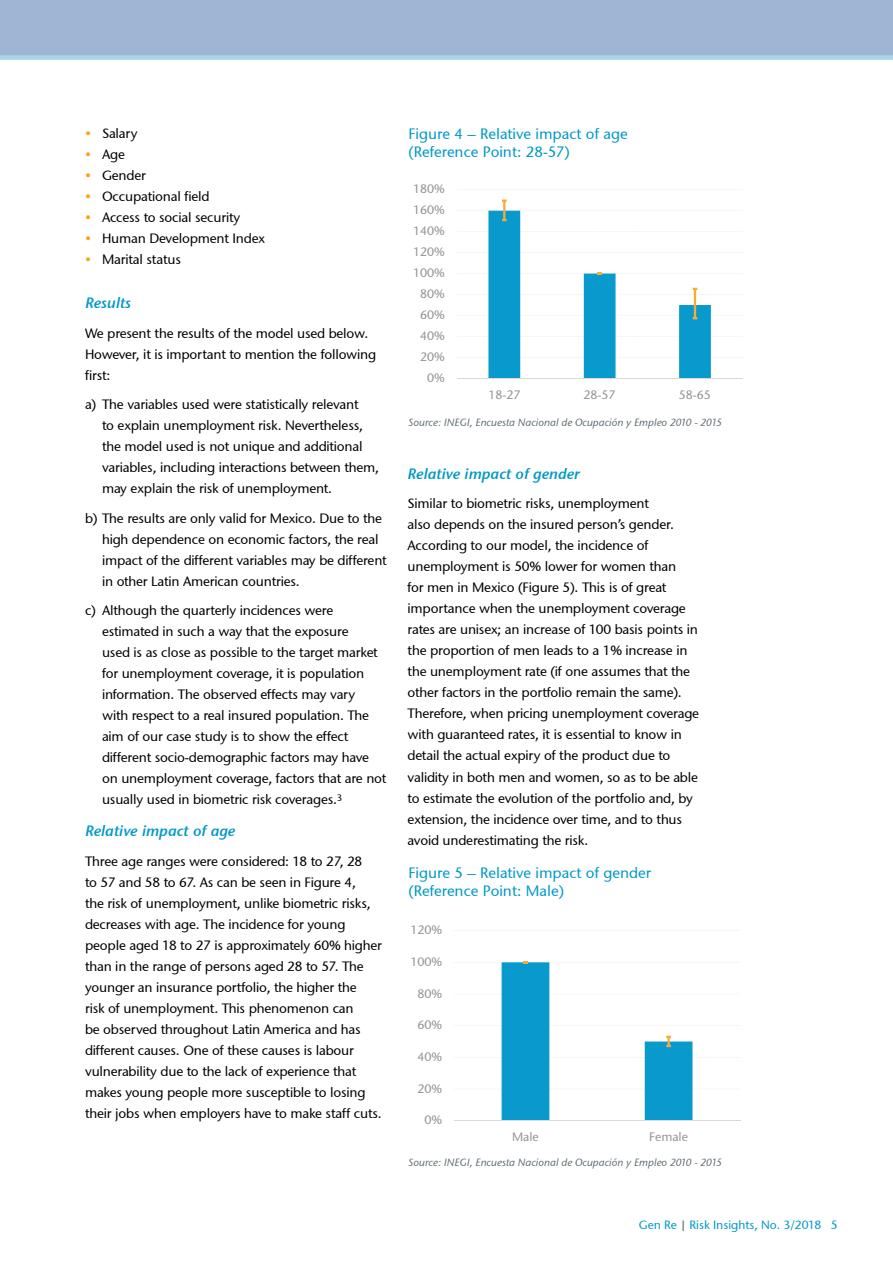
<style>
.page{position:relative;width:893px;height:1263px;background:#fff}
.page>*{position:absolute;margin:0;border:0;box-sizing:border-box;transform-origin:0 0}
.t1{font:15px/18px "Stone Sans GC Re";color:#0099c7}
.t2{font:italic 600 15px "Stone Sans GC Re";color:#0099c7}
.t3{font:13.5px/21px "Stone Sans GC Re";letter-spacing:-.015em;color:#000}
.t4{font:12.3px "Stone Sans GC Re";color:#929597}
.t5{font:12px "Stone Sans GC Re";color:#0099c7}
.t6{font:italic 10.5px "Stone Sans GC Re";color:#5d6970}
.s1{color:#faa21b}
.s2{color:#5d6970}
</style>
<div class="page">
<div style="left:0;top:0;width:893px;height:55px;background:#9eb6d3"></div>
<div style="left:0;top:55px;width:893px;height:5px;background:#a5d6e9"></div>
<svg style="left:488px;top:200px;width:223px;height:178px"></svg>
<hr style="left:457px;top:378px;width:286px;height:1px;background:#d9d9d8">
<svg style="left:455px;top:930px;width:284px;height:159px"></svg>
<svg style="left:502px;top:961px;width:190px;height:159px"></svg>
<hr style="left:454px;top:1120px;width:286px;height:1px;background:#d9d9d8">
<p class="t3" style="left:85px;top:122px;width:54px"><span class="s1">•</span> Salary</p>
<p class="t3" style="left:85px;top:143px;width:41px"><span class="s1">•</span> Age</p>
<p class="t3" style="left:85px;top:164px;width:62px"><span class="s1">•</span> Gender</p>
<p class="t3" style="left:85px;top:185px;width:126px"><span class="s1">•</span> Occupational field</p>
<p class="t3" style="left:85px;top:206px;width:157px"><span class="s1">•</span> Access to social security</p>
<p class="t3" style="left:85px;top:227px;width:182px"><span class="s1">•</span> Human Development Index</p>
<p class="t3" style="left:85px;top:248px;width:97px"><span class="s1">•</span> Marital status</p>
<p class="t2" style="left:85px;top:294px;width:48px">Results</p>
<p class="t3" style="left:85px;top:322px;width:293px">We present the results of the model used below.<br>However, it is important to mention the following first:</p>
<p class="t3" style="left:102px;top:394px;width:279px;text-indent:-17px">a) The variables used were statistically relevant<br>to explain unemployment risk. Nevertheless, the model used is not unique and additional variables, including interactions between them, may explain the risk of unemployment.</p>
<p class="t3" style="left:102px;top:507px;width:286px;text-indent:-17px">b) The results are only valid for Mexico. Due to the high dependence on economic factors, the real impact of the different variables may be different in other Latin American countries.</p>
<p class="t3" style="left:102px;top:600px;width:286px;text-indent:-17px">c) Although the quarterly incidences were estimated in such a way that the exposure<br>used is as close as possible to the target market for unemployment coverage, it is population information. The observed effects may vary<br>with respect to a real insured population. The aim of our case study is to show the effect different socio-demographic factors may have on unemployment coverage, factors that are not usually used in biometric risk coverages.<sup>3</sup></p>
<p class="t2" style="left:85px;top:822px;width:152px">Relative impact of age</p>
<p class="t3" style="left:85px;top:850px;width:298px">Three age ranges were considered: 18 to 27, 28<br>to 57 and 58 to 67. As can be seen in Figure 4,<br>the risk of unemployment, unlike biometric risks, decreases with age. The incidence for young people aged 18 to 27 is approximately 60% higher than in the range of persons aged 28 to 57. The younger an insurance portfolio, the higher the<br>risk of unemployment. This phenomenon can<br>be observed throughout Latin America and has different causes. One of these causes is labour vulnerability due to the lack of experience that makes young people more susceptible to losing their jobs when employers have to make staff cuts.</p>
<p class="t1" style="left:409px;top:124px;width:221px">Figure 4 – Relative impact of age (Reference Point: 28-57)</p>
<p class="t4" style="left:413px;top:182px;width:33px">180%</p>
<p class="t4" style="left:413px;top:203px;width:33px">160%</p>
<p class="t4" style="left:413px;top:224px;width:33px">140%</p>
<p class="t4" style="left:413px;top:245px;width:33px">120%</p>
<p class="t4" style="left:413px;top:265px;width:33px">100%</p>
<p class="t4" style="left:420px;top:286px;width:26px">80%</p>
<p class="t4" style="left:420px;top:307px;width:26px">60%</p>
<p class="t4" style="left:420px;top:328px;width:26px">40%</p>
<p class="t4" style="left:420px;top:349px;width:26px">20%</p>
<p class="t4" style="left:427px;top:370px;width:19px">0%</p>
<p class="t4" style="left:488px;top:387px;width:34px">18-27</p>
<p class="t4" style="left:584px;top:387px;width:33px">28-57</p>
<p class="t4" style="left:679px;top:387px;width:34px">58-65</p>
<p class="t6" style="left:409px;top:416px;width:315px">Source: INEGI, Encuesta Nacional de Ocupación y Empleo 2010 - 2015</p>
<p class="t2" style="left:408px;top:465px;width:174px">Relative impact of gender</p>
<p class="t3" style="left:408px;top:493px;width:293px">Similar to biometric risks, unemployment<br>also depends on the insured person’s gender.<br>According to our model, the incidence of unemployment is 50% lower for women than<br>for men in Mexico (Figure 5). This is of great importance when the unemployment coverage rates are unisex; an increase of 100 basis points in the proportion of men leads to a 1% increase in the unemployment rate (if one assumes that the other factors in the portfolio remain the same).<br>Therefore, when pricing unemployment coverage with guaranteed rates, it is essential to know in detail the actual expiry of the product due to validity in both men and women, so as to be able to estimate the evolution of the portfolio and, by extension, the incidence over time, and to thus avoid underestimating the risk.</p>
<p class="t1" style="left:409px;top:864px;width:244px">Figure 5 – Relative impact of gender (Reference Point: Male)</p>
<p class="t4" style="left:410px;top:923px;width:33px">120%</p>
<p class="t4" style="left:410px;top:954px;width:33px">100%</p>
<p class="t4" style="left:417px;top:986px;width:26px">80%</p>
<p class="t4" style="left:417px;top:1017px;width:26px">60%</p>
<p class="t4" style="left:417px;top:1049px;width:26px">40%</p>
<p class="t4" style="left:417px;top:1081px;width:26px">20%</p>
<p class="t4" style="left:424px;top:1112px;width:19px">0%</p>
<p class="t4" style="left:512px;top:1129px;width:28px">Male</p>
<p class="t4" style="left:649px;top:1129px;width:40px">Female</p>
<p class="t6" style="left:409px;top:1155px;width:315px">Source: INEGI, Encuesta Nacional de Ocupación y Empleo 2010 - 2015</p>
<p class="t5" style="left:639px;top:1218px;width:200px">Gen Re <span class="s2">|</span> Risk Insights, No. 3/2018 5</p>
</div>
